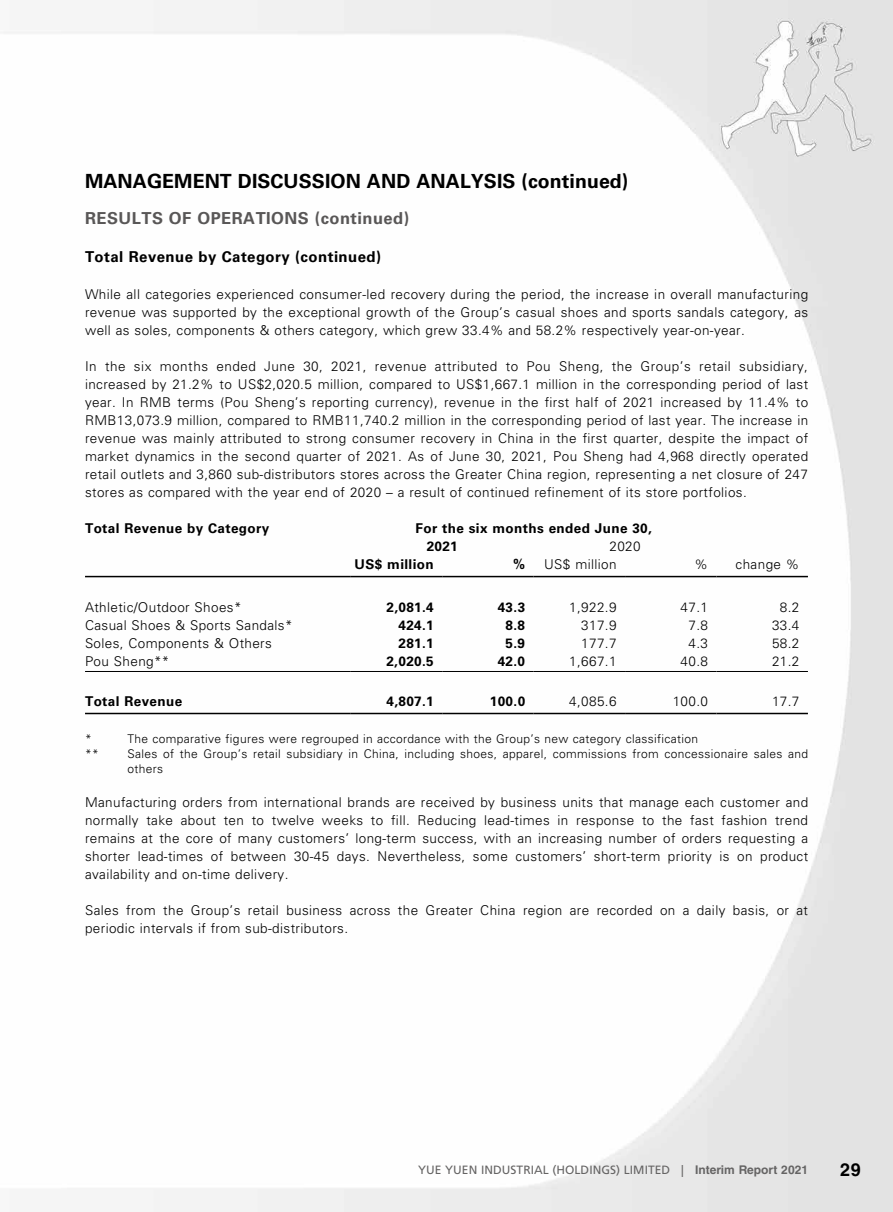
<style>
.page{position:relative;width:893px;height:1212px;background:#fff}
.page>*{position:absolute;margin:0;border:0;box-sizing:border-box;transform-origin:0 0}
.t1{font:700 19.5px "Univers LT Std";letter-spacing:.005em;color:#000}
.t2{font:700 18px "Helvetica LT Std";color:#000}
.t3{font:700 16.5px "Univers LT Std";letter-spacing:.03em;color:#595757}
.t4{font:700 15px "Univers LT Std";letter-spacing:.03em;color:#000}
.t5{font:300 13.5px/18px "Univers LT Std";letter-spacing:.03em;color:#000;text-align:justify}
.t6{font:700 13.5px/18px "Univers LT Std";letter-spacing:.03em;color:#000}
.t7{font:300 12px/15px "Univers LT Std";letter-spacing:.03em;color:#000}
.t8{font:12px "Frutiger LT Std";letter-spacing:.005em;color:#656464}
.s1{font-family:"Helvetica LT Std";font-weight:700}
</style>
<div class="page">
<img style="left:3px;top:0;width:890px;height:1212px">
<hr style="left:85px;top:576px;width:266px;height:1px;background:#000">
<hr style="left:351px;top:576px;width:91px;height:1px;background:#000">
<hr style="left:442px;top:576px;width:92px;height:1px;background:#000">
<hr style="left:534px;top:576px;width:91px;height:1px;background:#000">
<hr style="left:625px;top:576px;width:91px;height:1px;background:#000">
<hr style="left:716px;top:576px;width:92px;height:1px;background:#000">
<hr style="left:85px;top:671px;width:266px;height:1px;background:#000">
<hr style="left:351px;top:671px;width:91px;height:1px;background:#000">
<hr style="left:442px;top:671px;width:92px;height:1px;background:#000">
<hr style="left:534px;top:671px;width:91px;height:1px;background:#000">
<hr style="left:625px;top:671px;width:91px;height:1px;background:#000">
<hr style="left:716px;top:671px;width:92px;height:1px;background:#000">
<hr style="left:85px;top:713px;width:266px;height:1px;background:#000">
<hr style="left:351px;top:713px;width:91px;height:1px;background:#000">
<hr style="left:442px;top:713px;width:92px;height:1px;background:#000">
<hr style="left:534px;top:713px;width:91px;height:1px;background:#000">
<hr style="left:625px;top:713px;width:91px;height:1px;background:#000">
<hr style="left:716px;top:713px;width:92px;height:1px;background:#000">
<h1 class="t1" style="left:85px;top:169px;width:545px">MANAGEMENT DISCUSSION AND ANALYSIS (continued)</h1>
<p class="t3" style="left:85px;top:208px;width:326px">RESULTS OF OPERATIONS (continued)</p>
<p class="t4" style="left:85px;top:247px;width:298px">Total Revenue by Category (continued)</p>
<p class="t5" style="left:85px;top:285px;width:725px">While all categories experienced consumer-led recovery during the period, the increase in overall manufacturing revenue was supported by the exceptional growth of the Group’s casual shoes and sports sandals category, as well as soles, components &amp; others category, which grew 33.4% and 58.2% respectively year-on-year.</p>
<p class="t5" style="left:85px;top:357px;width:725px">In the six months ended June 30, 2021, revenue attributed to Pou Sheng, the Group’s retail subsidiary, increased by 21.2% to US$2,020.5 million, compared to US$1,667.1 million in the corresponding period of last year. In RMB terms (Pou Sheng’s reporting currency), revenue in the first half of 2021 increased by 11.4% to RMB13,073.9 million, compared to RMB11,740.2 million in the corresponding period of last year. The increase in revenue was mainly attributed to strong consumer recovery in China in the first quarter, despite the impact of market dynamics in the second quarter of 2021. As of June 30, 2021, Pou Sheng had 4,968 directly operated retail outlets and 3,860 sub-distributors stores across the Greater China region, representing a net closure of 247 stores as compared with the year end of 2020 – a result of continued refinement of its store portfolios.</p>
<p class="t6" style="left:85px;top:519px;width:186px">Total Revenue by Category</p>
<p class="t6" style="left:427px;top:519px;width:227px;text-indent:-11px">For the six months ended June 30,<br>2021</p>
<p class="t5" style="left:609px;top:537px;width:33px">2020</p>
<p class="t6" style="left:355px;top:555px;width:81px">US$ million</p>
<p class="t6" style="left:513px;top:555px;width:14px">%</p>
<p class="t5" style="left:544px;top:555px;width:74px">US$ million</p>
<p class="t5" style="left:694px;top:555px;width:15px">%</p>
<p class="t5" style="left:736px;top:555px;width:65px">change %</p>
<p class="t5" style="left:85px;top:598px;width:158px">Athletic/Outdoor Shoes*</p>
<p class="t6" style="left:386px;top:598px;width:49px">2,081.4</p>
<p class="t6" style="left:498px;top:598px;width:29px">43.3</p>
<p class="t5" style="left:569px;top:598px;width:49px">1,922.9</p>
<p class="t5" style="left:681px;top:598px;width:29px">47.1</p>
<p class="t5" style="left:780px;top:598px;width:21px">8.2</p>
<p class="t5" style="left:85px;top:616px;width:209px">Casual Shoes &amp; Sports Sandals*</p>
<p class="t6" style="left:398px;top:616px;width:37px">424.1</p>
<p class="t6" style="left:506px;top:616px;width:21px">8.8</p>
<p class="t5" style="left:581px;top:616px;width:37px">317.9</p>
<p class="t5" style="left:688px;top:616px;width:21px">7.8</p>
<p class="t5" style="left:772px;top:616px;width:29px">33.4</p>
<p class="t5" style="left:85px;top:634px;width:188px">Soles, Components &amp; Others</p>
<p class="t6" style="left:398px;top:634px;width:37px">281.1</p>
<p class="t6" style="left:506px;top:634px;width:21px">5.9</p>
<p class="t5" style="left:581px;top:634px;width:37px">177.7</p>
<p class="t5" style="left:688px;top:634px;width:21px">4.3</p>
<p class="t5" style="left:772px;top:634px;width:29px">58.2</p>
<p class="t5" style="left:85px;top:652px;width:86px">Pou Sheng**</p>
<p class="t6" style="left:386px;top:652px;width:49px">2,020.5</p>
<p class="t6" style="left:498px;top:652px;width:29px">42.0</p>
<p class="t5" style="left:569px;top:652px;width:49px">1,667.1</p>
<p class="t5" style="left:681px;top:652px;width:29px">40.8</p>
<p class="t5" style="left:772px;top:652px;width:29px">21.2</p>
<p class="t6" style="left:85px;top:692px;width:99px">Total Revenue</p>
<p class="t6" style="left:386px;top:692px;width:49px">4,807.1</p>
<p class="t6" style="left:490px;top:692px;width:37px">100.0</p>
<p class="t5" style="left:569px;top:692px;width:49px">4,085.6</p>
<p class="t5" style="left:673px;top:692px;width:37px">100.0</p>
<p class="t5" style="left:772px;top:692px;width:29px">17.7</p>
<p class="t7" style="left:85px;top:731px;width:8px">*</p>
<p class="t7" style="left:128px;top:731px;width:572px">The comparative figures were regrouped in accordance with the Group’s new category classification</p>
<p class="t7" style="left:85px;top:746px;width:15px">**</p>
<p class="t7" style="left:128px;top:746px;width:682px">Sales of the Group’s retail subsidiary in China, including shoes, apparel, commissions from concessionaire sales and others</p>
<p class="t5" style="left:85px;top:793px;width:725px">Manufacturing orders from international brands are received by business units that manage each customer and normally take about ten to twelve weeks to fill. Reducing lead-times in response to the fast fashion trend remains at the core of many customers’ long-term success, with an increasing number of orders requesting a shorter lead-times of between 30-45 days. Nevertheless, some customers’ short-term priority is on product availability and on-time delivery.</p>
<p class="t5" style="left:85px;top:901px;width:724px">Sales from the Group’s retail business across the Greater China region are recorded on a daily basis, or at periodic intervals if from sub-distributors.</p>
<p class="t8" style="left:418px;top:1162px;width:391px">YUE YUEN INDUSTRIAL (HOLDINGS) LIMITED | <span class="s1">Interim Report 2021</span></p>
<h2 class="t2" style="left:840px;top:1158px;width:22px">29</h2>
</div>
